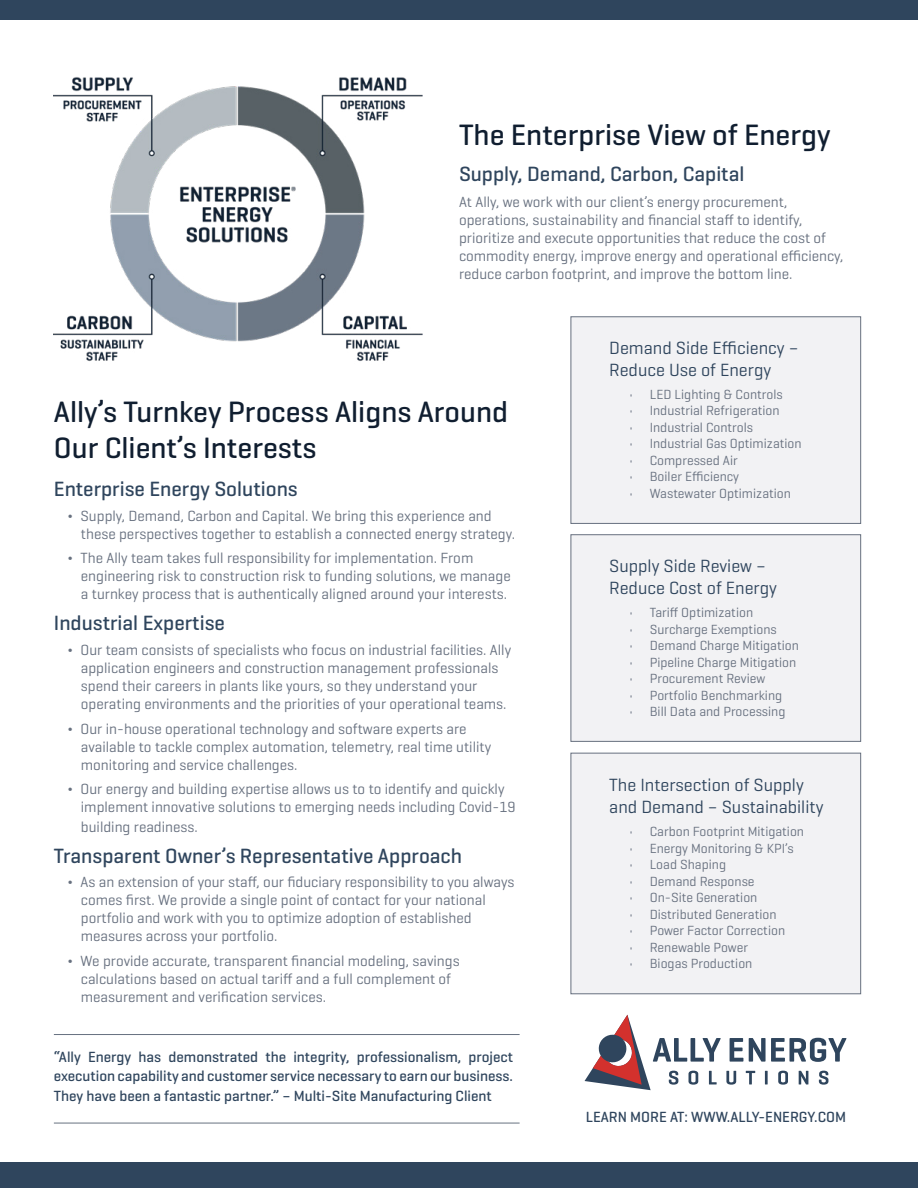
<style>
.page{position:relative;width:918px;height:1188px;background:#fff}
.page>*{position:absolute;margin:0;border:0;box-sizing:border-box;transform-origin:0 0}
.t1{font:500 30px/36px "Geogrotesque";color:#101e30}
.t2{font:500 21px "Geogrotesque";color:#2f455d}
.t3{font:18px/21.6px "Geogrotesque";color:#2f455d}
.t4{font:15px/18px "Geogrotesque";color:#67707f}
.t5{font:500 15px/19.5px "Geogrotesque";color:#2f455d;text-align:justify}
.t6{font:13.5px "Geogrotesque";color:#67707f}
</style>
<div class="page">
<div style="left:0;top:1162px;width:918px;height:26px;background:#2f455d"></div>
<svg style="left:585px;top:1015px;width:262px;height:75px"></svg>
<hr style="left:54px;top:1034px;width:466px;height:1px;background:#667180">
<hr style="left:54px;top:1123px;width:466px;height:1px;background:#667180">
<img style="left:54px;top:77px;width:369px;height:284px">
<div style="left:571px;top:316px;width:290px;height:208px;background:#f2f2f4;border:1px solid #67707f"></div>
<div style="left:0;top:0;width:918px;height:20px;background:#2f455d"></div>
<div style="left:571px;top:534px;width:290px;height:208px;background:#f2f2f4;border:1px solid #67707f"></div>
<div style="left:571px;top:753px;width:290px;height:241px;background:#f2f2f4;border:1px solid #67707f"></div>
<h1 class="t1" style="left:459px;top:116px;width:373px">The Enterprise View of Energy</h1>
<h2 class="t2" style="left:459px;top:161px;width:287px">Supply, Demand, Carbon, Capital</h2>
<p class="t4" style="left:459px;top:192px;width:386px">At Ally, we work with our client’s energy procurement, operations, sustainability and financial staff to identify, prioritize and execute opportunities that reduce the cost of commodity energy, improve energy and operational efficiency, reduce carbon footprint, and improve the bottom line.</p>
<h1 class="t1" style="left:54px;top:394px;width:456px">Ally’s Turnkey Process Aligns Around<br>Our Client’s Interests</h1>
<h2 class="t2" style="left:54px;top:476px;width:245px">Enterprise Energy Solutions</h2>
<p class="t4" style="left:81px;top:506px;width:436px;text-indent:-14px">¬ Supply, Demand, Carbon and Capital. We bring this experience and these perspectives together to establish a connected energy strategy.</p>
<p class="t4" style="left:81px;top:549px;width:431px;text-indent:-14px">¬ The Ally team takes full responsibility for implementation. From engineering risk to construction risk to funding solutions, we manage a turnkey process that is authentically aligned around your interests.</p>
<h2 class="t2" style="left:54px;top:610px;width:173px">Industrial Expertise</h2>
<p class="t4" style="left:81px;top:640px;width:432px;text-indent:-14px">¬ Our team consists of specialists who focus on industrial facilities. Ally application engineers and construction management professionals spend their careers in plants like yours, so they understand your operating environments and the priorities of your operational teams.</p>
<p class="t4" style="left:81px;top:719px;width:412px;text-indent:-14px">¬ Our in-house operational technology and software experts are available to tackle complex automation, telemetry, real time utility monitoring and service challenges.</p>
<p class="t4" style="left:81px;top:780px;width:436px;text-indent:-14px">¬ Our energy and building expertise allows us to to identify and quickly implement innovative solutions to emerging needs including Covid-19</p>
<p class="t4" style="left:81px;top:817px;width:118px">building readiness.</p>
<h2 class="t2" style="left:54px;top:842px;width:410px">Transparent Owner’s Representative Approach</h2>
<p class="t4" style="left:81px;top:873px;width:435px;text-indent:-14px">¬ As an extension of your staff, our fiduciary responsibility to you always comes first. We provide a single point of contact for your national portfolio and work with you to optimize adoption of established measures across your portfolio.</p>
<p class="t4" style="left:81px;top:952px;width:380px;text-indent:-14px">¬ We provide accurate, transparent financial modeling, savings calculations based on actual tariff and a full complement of measurement and verification services.</p>
<p class="t5" style="left:54px;top:1047px;width:461px">“Ally Energy has demonstrated the integrity, professionalism, project execution capability and customer service necessary to earn our business.<br>They have been a fantastic partner.” – Multi-Site Manufacturing Client</p>
<p class="t3" style="left:609px;top:337px;width:191px">Demand Side Efficiency –<br>Reduce Use of Energy</p>
<p class="t6" style="left:630px;top:386px;width:155px">• LED Lighting &amp; Controls</p>
<p class="t6" style="left:630px;top:402px;width:152px">• Industrial Refrigeration</p>
<p class="t6" style="left:630px;top:419px;width:125px">• Industrial Controls</p>
<p class="t6" style="left:630px;top:435px;width:174px">• Industrial Gas Optimization</p>
<p class="t6" style="left:630px;top:452px;width:110px">• Compressed Air</p>
<p class="t6" style="left:630px;top:468px;width:111px">• Boiler Efficiency</p>
<p class="t6" style="left:630px;top:485px;width:163px">• Wastewater Optimization</p>
<p class="t3" style="left:609px;top:555px;width:169px">Supply Side Review –<br>Reduce Cost of Energy</p>
<p class="t6" style="left:630px;top:604px;width:125px">• Tariff Optimization</p>
<p class="t6" style="left:630px;top:621px;width:149px">• Surcharge Exemptions</p>
<p class="t6" style="left:630px;top:637px;width:171px">• Demand Charge Mitigation</p>
<p class="t6" style="left:630px;top:654px;width:168px">• Pipeline Charge Mitigation</p>
<p class="t6" style="left:630px;top:670px;width:137px">• Procurement Review</p>
<p class="t6" style="left:630px;top:687px;width:154px">• Portfolio Benchmarking</p>
<p class="t6" style="left:630px;top:703px;width:158px">• Bill Data and Processing</p>
<p class="t3" style="left:609px;top:774px;width:216px">The Intersection of Supply and Demand – Sustainability</p>
<p class="t6" style="left:630px;top:823px;width:176px">• Carbon Footprint Mitigation</p>
<p class="t6" style="left:630px;top:840px;width:166px">• Energy Monitoring &amp; KPI’s</p>
<p class="t6" style="left:630px;top:856px;width:98px">• Load Shaping</p>
<p class="t6" style="left:630px;top:873px;width:127px">• Demand Response</p>
<p class="t6" style="left:630px;top:889px;width:129px">• On-Site Generation</p>
<p class="t6" style="left:630px;top:906px;width:149px">• Distributed Generation</p>
<p class="t6" style="left:630px;top:922px;width:157px">• Power Factor Correction</p>
<p class="t6" style="left:630px;top:939px;width:120px">• Renewable Power</p>
<p class="t6" style="left:630px;top:955px;width:124px">• Biogas Production</p>
<p class="t5" style="left:586px;top:1107px;width:262px">LEARN MORE AT: WWW.ALLY-ENERGY.COM</p>
</div>
